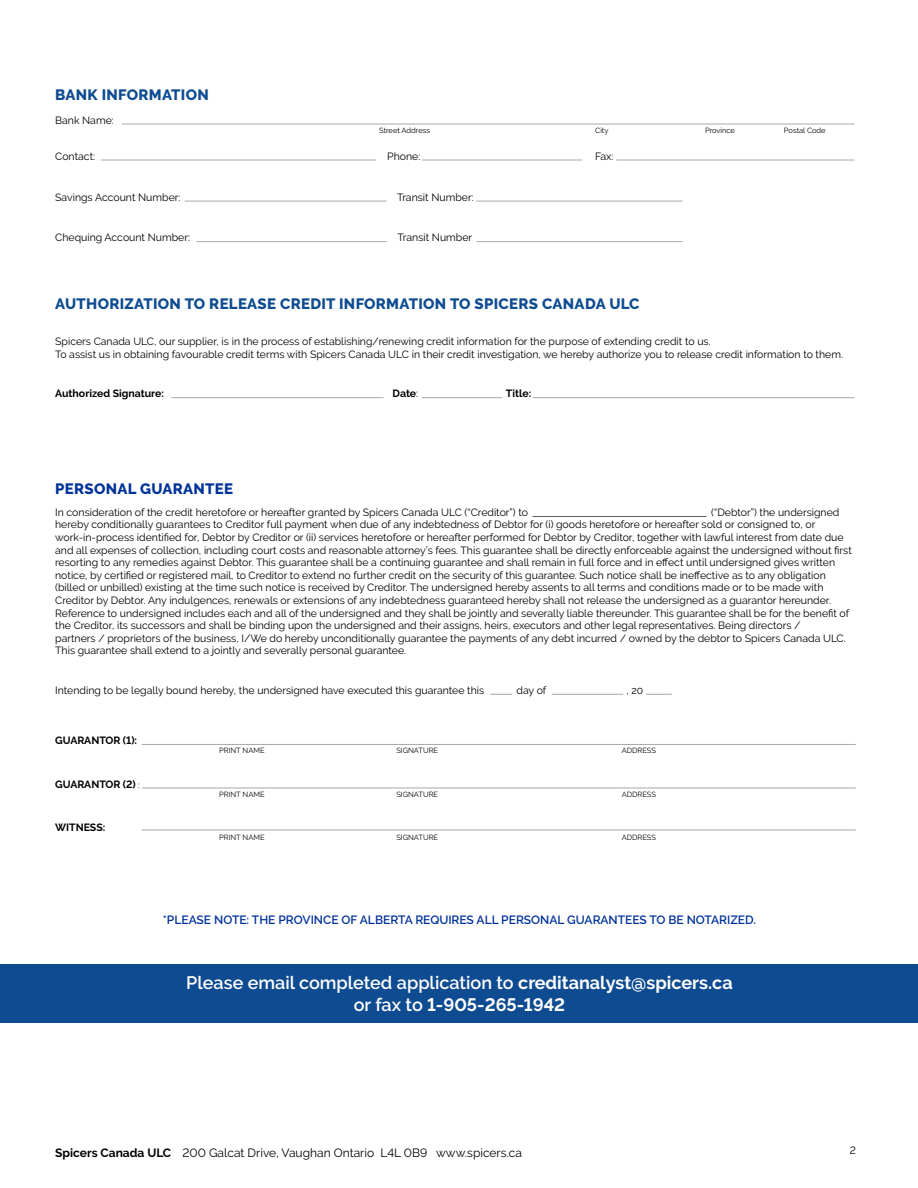
<style>
.page{position:relative;width:918px;height:1188px;background:#fff}
.page>*{position:absolute;margin:0;border:0;box-sizing:border-box;transform-origin:0 0}
.t1{font:600 18px/22.5px "Raleway";color:#fff;text-align:center}
.t2{font:800 15px "Raleway";letter-spacing:.02em;color:#0e4b90}
.t3{font:800 15px "Raleway";letter-spacing:.02em;color:#003498}
.t4{font:600 12px "Raleway";color:#00329b}
.t5{font:12px "Raleway";color:#000}
.t6{font:10.5px/12.6px "Raleway";color:#000}
.t7{font:700 10.5px "Raleway";color:#000}
.t8{font:7.5px "Raleway";color:#000}
.s1{font-weight:400}
.s2{font-family:"Foundry Sterling";font-weight:400;font-size:9px}
.s3{font-weight:700}
</style>
<div class="page">
<div style="left:0;top:964px;width:918px;height:59px;background:#0e4b90"></div>
<hr style="left:101px;top:160px;width:275px;height:1px;background:#a7a9ac">
<hr style="left:422px;top:160px;width:160px;height:1px;background:#a7a9ac">
<hr style="left:616px;top:160px;width:239px;height:1px;background:#a7a9ac">
<hr style="left:185px;top:201px;width:202px;height:1px;background:#a7a9ac">
<hr style="left:476px;top:201px;width:207px;height:1px;background:#a7a9ac">
<hr style="left:197px;top:241px;width:190px;height:1px;background:#a7a9ac">
<hr style="left:476px;top:241px;width:207px;height:1px;background:#a7a9ac">
<hr style="left:171px;top:397px;width:213px;height:1px;background:#a7a9ac">
<hr style="left:422px;top:397px;width:80px;height:1px;background:#a7a9ac">
<hr style="left:533px;top:397px;width:322px;height:1px;background:#a7a9ac">
<hr style="left:533px;top:516px;width:173px;height:1px;background:#58595b">
<svg style="left:490px;top:694px;width:22px;height:1px"></svg>
<hr style="left:552px;top:694px;width:71px;height:1px;background:#a7a9ac">
<svg style="left:646px;top:694px;width:26px;height:1px"></svg>
<hr style="left:142px;top:744px;width:714px;height:1px;background:#a7a9ac">
<hr style="left:142px;top:788px;width:714px;height:1px;background:#a7a9ac">
<hr style="left:142px;top:830px;width:714px;height:1px;background:#a7a9ac">
<hr style="left:122px;top:124px;width:733px;height:1px;background:#a7a9ac">
<h2 class="t2" style="left:55px;top:87px;width:155px">BANK INFORMATION</h2>
<p class="t6" style="left:55px;top:114px;width:60px">Bank Name:</p>
<p class="t8" style="left:379px;top:126px;width:52px">Street Address</p>
<p class="t8" style="left:595px;top:126px;width:15px">City</p>
<p class="t8" style="left:705px;top:126px;width:31px">Province</p>
<p class="t8" style="left:784px;top:126px;width:43px">Postal Code</p>
<p class="t6" style="left:55px;top:150px;width:42px">Contact:</p>
<p class="t6" style="left:387px;top:150px;width:35px">Phone:</p>
<p class="t6" style="left:595px;top:150px;width:20px">Fax:</p>
<p class="t6" style="left:55px;top:191px;width:127px">Savings Account Number:</p>
<p class="t6" style="left:397px;top:191px;width:78px">Transit Number:</p>
<p class="t6" style="left:55px;top:231px;width:136px">Chequing Account Number:</p>
<p class="t6" style="left:398px;top:231px;width:76px">Transit Number</p>
<h2 class="t2" style="left:55px;top:295px;width:586px">AUTHORIZATION TO RELEASE CREDIT INFORMATION TO SPICERS CANADA ULC</h2>
<p class="t6" style="left:55px;top:335px;width:789px">Spicers Canada ULC, our supplier, is in the process of establishing/renewing credit information for the purpose of extending credit to us.<br>To assist us in obtaining favourable credit terms with Spicers Canada ULC in their credit investigation, we hereby authorize you to release credit information to them.</p>
<p class="t7" style="left:55px;top:388px;width:110px">Authorized Signature:</p>
<p class="t7" style="left:393px;top:388px;width:27px">Date<span class="s1">:</span></p>
<p class="t7" style="left:506px;top:388px;width:27px">Title:</p>
<h2 class="t3" style="left:55px;top:480px;width:179px">PERSONAL GUARANTEE</h2>
<p class="t6" style="left:55px;top:506px;width:474px">In consideration of the credit heretofore or hereafter granted by Spicers Canada ULC (“Creditor”) to</p>
<p class="t6" style="left:55px;top:506px;width:798px;text-indent:656px">(“Debtor”) the undersigned hereby conditionally guarantees to Creditor full payment when due of any indebtedness of Debtor for (i) goods heretofore or hereafter sold or consigned to, or work-in-process identified for, Debtor by Creditor or (ii) services heretofore or hereafter performed for Debtor by Creditor, together with lawful interest from date due and all expenses of collection, including court costs and reasonable attorney’s fees. This guarantee shall be directly enforceable against the undersigned without fi rst resorting to any remedies against Debtor. This guarantee shall be a continuing guarantee and shall remain in full force and in effect until undersigned gives written notice, by certified or registered mail, to Creditor to extend no further credit on the security of this guarantee. Such notice shall be ineffective as to any obligation (billed or unbilled) existing at the time such notice is received by Creditor. The undersigned hereby assents to all terms and conditions made or to be made with Creditor by Debtor. Any indulgences, renewals or extensions of any indebtedness guaranteed hereby shall not release the undersigned as a guarantor hereunder.<br>Reference to undersigned includes each and all of the undersigned and they shall be jointly and severally liable thereunder. This guarantee shall be for the benefit of the Creditor, its successors and shall be binding upon the undersigned and their assigns, heirs, executors and other legal representatives. Being directors /<br>partners / proprietors of the business, I/We do hereby unconditionally guarantee the payments of any debt incurred / owned by the debtor to Spicers Canada ULC.<br>This guarantee shall extend to a jointly and severally personal guarantee.</p>
<p class="t6" style="left:55px;top:684px;width:431px">Intending to be legally bound hereby, the undersigned have executed this guarantee this</p>
<p class="t6" style="left:516px;top:684px;width:31px">day of</p>
<p class="t6" style="left:626px;top:684px;width:18px">, 20</p>
<p class="t7" style="left:55px;top:735px;width:83px">GUARANTOR (1):</p>
<p class="t7" style="left:55px;top:778px;width:86px">GUARANTOR (2) <span class="s2">:</span></p>
<p class="t7" style="left:55px;top:821px;width:52px">WITNESS:</p>
<p class="t8" style="left:219px;top:746px;width:47px">PRINT NAME</p>
<p class="t8" style="left:396px;top:746px;width:43px">SIGNATURE</p>
<p class="t8" style="left:622px;top:746px;width:36px">ADDRESS</p>
<p class="t8" style="left:219px;top:790px;width:47px">PRINT NAME</p>
<p class="t8" style="left:396px;top:790px;width:43px">SIGNATURE</p>
<p class="t8" style="left:622px;top:790px;width:36px">ADDRESS</p>
<p class="t8" style="left:219px;top:833px;width:47px">PRINT NAME</p>
<p class="t8" style="left:396px;top:833px;width:43px">SIGNATURE</p>
<p class="t8" style="left:622px;top:833px;width:36px">ADDRESS</p>
<p class="t4" style="left:163px;top:913px;width:595px">*PLEASE NOTE: THE PROVINCE OF ALBERTA REQUIRES ALL PERSONAL GUARANTEES TO BE NOTARIZED.</p>
<h1 class="t1" style="left:186px;top:971px;width:548px">Please email completed application to <span class="s3">creditanalyst@spicers.ca </span>or fax to <span class="s3">1-905-265-1942</span></h1>
<p class="t5" style="left:55px;top:1146px;width:468px"><span class="s3">Spicers Canada ULC</span> 200 Galcat Drive, Vaughan Ontario L4L 0B9 www.spicers.ca</p>
<p class="t6" style="left:850px;top:1144px;width:8px">2</p>
</div>
